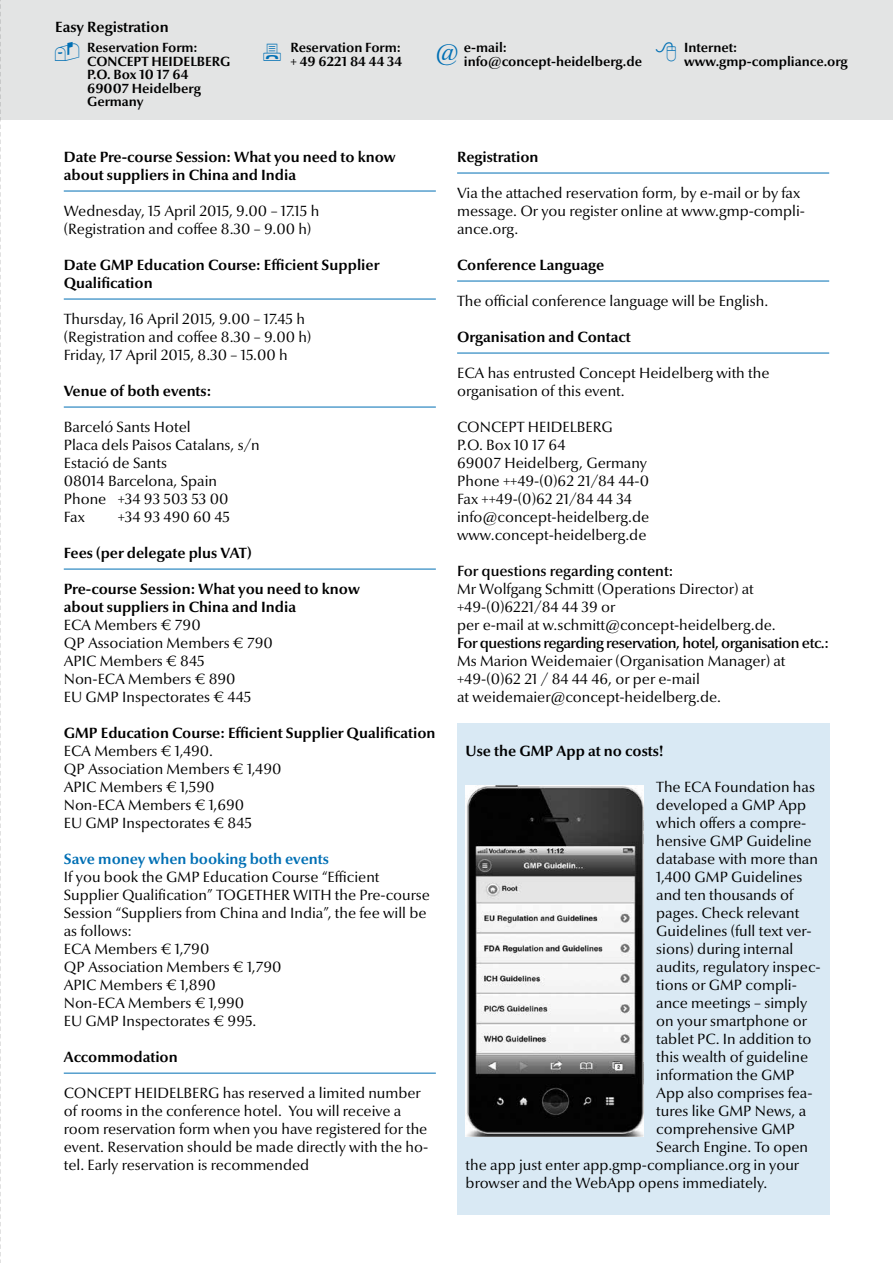
<style>
.page{position:relative;width:893px;height:1263px;background:#fff}
.page>*{position:absolute;margin:0;border:0;box-sizing:border-box;transform-origin:0 0}
.t1{font:15px/18px "Optima Nova LT";color:#000}
.t2{font:700 15px/18px "Optima Nova LT";color:#000}
.t3{font:600 15px "Optima Nova LT";letter-spacing:-.03em;color:#000}
.t4{font:700 15px "Optima Nova LT";color:#006fb4}
.t5{font:600 15px "Optima Nova LT";color:#000}
.t6{font:700 13.5px/13.5px "Optima Nova LT";color:#000}
.s1{font-weight:400;font-size:24px;color:#006fb4}
</style>
<div class="page">
<hr style="left:64px;top:191px;width:372px;height:1px;background:#006fb4">
<hr style="left:64px;top:299px;width:372px;height:1px;background:#006fb4">
<hr style="left:64px;top:407px;width:372px;height:1px;background:#006fb4">
<hr style="left:64px;top:569px;width:372px;height:1px;background:#006fb4">
<hr style="left:64px;top:1073px;width:372px;height:1px;background:#006fb4">
<hr style="left:457px;top:173px;width:372px;height:1px;background:#006fb4">
<hr style="left:457px;top:281px;width:372px;height:1px;background:#006fb4">
<hr style="left:457px;top:353px;width:372px;height:1px;background:#006fb4">
<div style="left:457px;top:723px;width:372px;height:492px;background:#d9e9f4"></div>
<img style="left:466px;top:786px;width:177px;height:350px">
<div style="left:0;top:0;width:893px;height:119px;background:#e3e4e4"></div>
<svg style="left:0;top:0;width:1px;height:1263px"></svg>
<p class="t2" style="left:55px;top:18px;width:115px">Easy Registration</p>
<p class="t6" style="left:87px;top:41px;width:145px">Reservation Form:<br>CONCEPT HEIDELBERG<br>P.O. Box 10 17 64<br>69007 Heidelberg<br>Germany</p>
<p class="t6" style="left:290px;top:41px;width:113px">Reservation Form: + 49 6221 84 44 34</p>
<p class="t6" style="left:464px;top:41px;width:180px;text-indent:-29px"><span class="s1">@</span> e-mail: info@concept-heidelberg.de</p>
<p class="t6" style="left:684px;top:41px;width:165px">Internet: www.gmp-compliance.org</p>
<p class="t2" style="left:64px;top:148px;width:333px">Date Pre-course Session: What you need to know about suppliers in China and India</p>
<p class="t1" style="left:64px;top:202px;width:257px">Wednesday, 15 April 2015, 9.00 – 17.15 h (Registration and coffee 8.30 – 9.00 h)</p>
<p class="t2" style="left:64px;top:256px;width:317px">Date GMP Education Course: Efficient Supplier<br>Qualification</p>
<p class="t1" style="left:64px;top:310px;width:249px">Thursday, 16 April 2015, 9.00 – 17.45 h (Registration and coffee 8.30 – 9.00 h)<br>Friday, 17 April 2015, 8.30 – 15.00 h</p>
<p class="t2" style="left:64px;top:382px;width:149px">Venue of both events:</p>
<p class="t1" style="left:64px;top:418px;width:198px">Barceló Sants Hotel<br>Placa dels Paisos Catalans, s/n<br>Estació de Sants<br>08014 Barcelona, Spain<br>Phone +34 93 503 53 00<br>Fax</p>
<p class="t1" style="left:118px;top:508px;width:114px">+34 93 490 60 45</p>
<p class="t2" style="left:64px;top:544px;width:189px">Fees (per delegate plus VAT)</p>
<p class="t2" style="left:64px;top:580px;width:298px">Pre-course Session: What you need to know about suppliers in China and India</p>
<p class="t1" style="left:64px;top:616px;width:211px">ECA Members € 790<br>QP Association Members € 790<br>APIC Members € 845<br>Non-ECA Members € 890<br>EU GMP Inspectorates € 445</p>
<p class="t2" style="left:64px;top:724px;width:373px">GMP Education Course: Efficient Supplier Qualification</p>
<p class="t1" style="left:64px;top:742px;width:219px">ECA Members € 1,490.<br>QP Association Members € 1,490<br>APIC Members € 1,590<br>Non-ECA Members € 1,690<br>EU GMP Inspectorates € 845</p>
<p class="t4" style="left:64px;top:850px;width:267px">Save money when booking both events</p>
<p class="t1" style="left:64px;top:868px;width:368px">If you book the GMP Education Course “Efficient<br>Supplier Qualification” TOGETHER WITH the Pre-course<br>Session “Suppliers from China and India”, the fee will be as follows:<br>ECA Members € 1,790<br>QP Association Members € 1,790<br>APIC Members € 1,890<br>Non-ECA Members € 1,990<br>EU GMP Inspectorates € 995.</p>
<p class="t2" style="left:64px;top:1048px;width:115px">Accommodation</p>
<p class="t1" style="left:64px;top:1084px;width:366px">CONCEPT HEIDELBERG has reserved a limited number of rooms in the conference hotel. You will receive a room reservation form when you have registered for the event. Reservation should be made directly with the ho&shy;tel. Early reservation is recommended</p>
<p class="t2" style="left:457px;top:148px;width:83px">Registration</p>
<p class="t1" style="left:457px;top:184px;width:349px">Via the attached reservation form, by e-mail or by fax message. Or you register online at www.gmp-compli&shy;ance.org.</p>
<p class="t2" style="left:457px;top:256px;width:149px">Conference Language</p>
<p class="t1" style="left:457px;top:292px;width:313px">The official conference language will be English.</p>
<p class="t2" style="left:457px;top:328px;width:175px">Organisation and Contact</p>
<p class="t1" style="left:457px;top:364px;width:314px">ECA has entrusted Concept Heidelberg with the organisation of this event.</p>
<p class="t1" style="left:457px;top:418px;width:194px">CONCEPT HEIDELBERG<br>P.O. Box 10 17 64<br>69007 Heidelberg, Germany<br>Phone ++49-(0)62 21/84 44-0<br>Fax ++49-(0)62 21/84 44 34 info@concept-heidelberg.de www.concept-heidelberg.de</p>
<p class="t5" style="left:457px;top:562px;width:218px">For questions regarding content:</p>
<p class="t1" style="left:457px;top:580px;width:320px">Mr Wolfgang Schmitt (Operations Director) at +49-(0)6221/84 44 39 or<br>per e-mail at w.schmitt@concept-heidelberg.de.</p>
<p class="t3" style="left:457px;top:634px;width:373px">For questions regarding reservation, hotel, organisation etc.:</p>
<p class="t1" style="left:457px;top:652px;width:330px">Ms Marion Weidemaier (Organisation Manager) at +49-(0)62 21 / 84 44 46, or per e-mail<br>at weidemaier@concept-heidelberg.de.</p>
<p class="t2" style="left:466px;top:742px;width:200px">Use the GMP App at no costs!</p>
<p class="t1" style="left:656px;top:778px;width:160px">The ECA Foundation has</p>
<p class="t1" style="left:656px;top:796px;width:152px">developed a GMP App</p>
<p class="t1" style="left:656px;top:814px;width:152px">which offers a compre-</p>
<p class="t1" style="left:656px;top:832px;width:157px">hensive GMP Guideline</p>
<p class="t1" style="left:656px;top:850px;width:163px">database with more than</p>
<p class="t1" style="left:656px;top:868px;width:148px">1,400 GMP Guidelines</p>
<p class="t1" style="left:656px;top:886px;width:138px">and ten thousands of</p>
<p class="t1" style="left:656px;top:904px;width:145px">pages. Check relevant</p>
<p class="t1" style="left:656px;top:922px;width:157px">Guidelines (full text ver-</p>
<p class="t1" style="left:656px;top:940px;width:139px">sions) during internal</p>
<p class="t1" style="left:656px;top:958px;width:166px">audits, regulatory inspec-</p>
<p class="t1" style="left:656px;top:976px;width:142px">tions or GMP compli-</p>
<p class="t1" style="left:656px;top:994px;width:152px">ance meetings – simply</p>
<p class="t1" style="left:656px;top:1012px;width:152px">on your smartphone or</p>
<p class="t1" style="left:656px;top:1030px;width:157px">tablet PC. In addition to</p>
<p class="t1" style="left:656px;top:1048px;width:153px">this wealth of guideline</p>
<p class="t1" style="left:656px;top:1066px;width:140px">information the GMP</p>
<p class="t1" style="left:656px;top:1084px;width:158px">App also comprises fea-</p>
<p class="t1" style="left:656px;top:1102px;width:151px">tures like GMP News, a</p>
<p class="t1" style="left:656px;top:1120px;width:140px">comprehensive GMP</p>
<p class="t1" style="left:656px;top:1138px;width:153px">Search Engine. To open</p>
<p class="t1" style="left:466px;top:1156px;width:335px">the app just enter app.gmp-compliance.org in your</p>
<p class="t1" style="left:466px;top:1174px;width:303px">browser and the WebApp opens immediately.</p>
</div>
